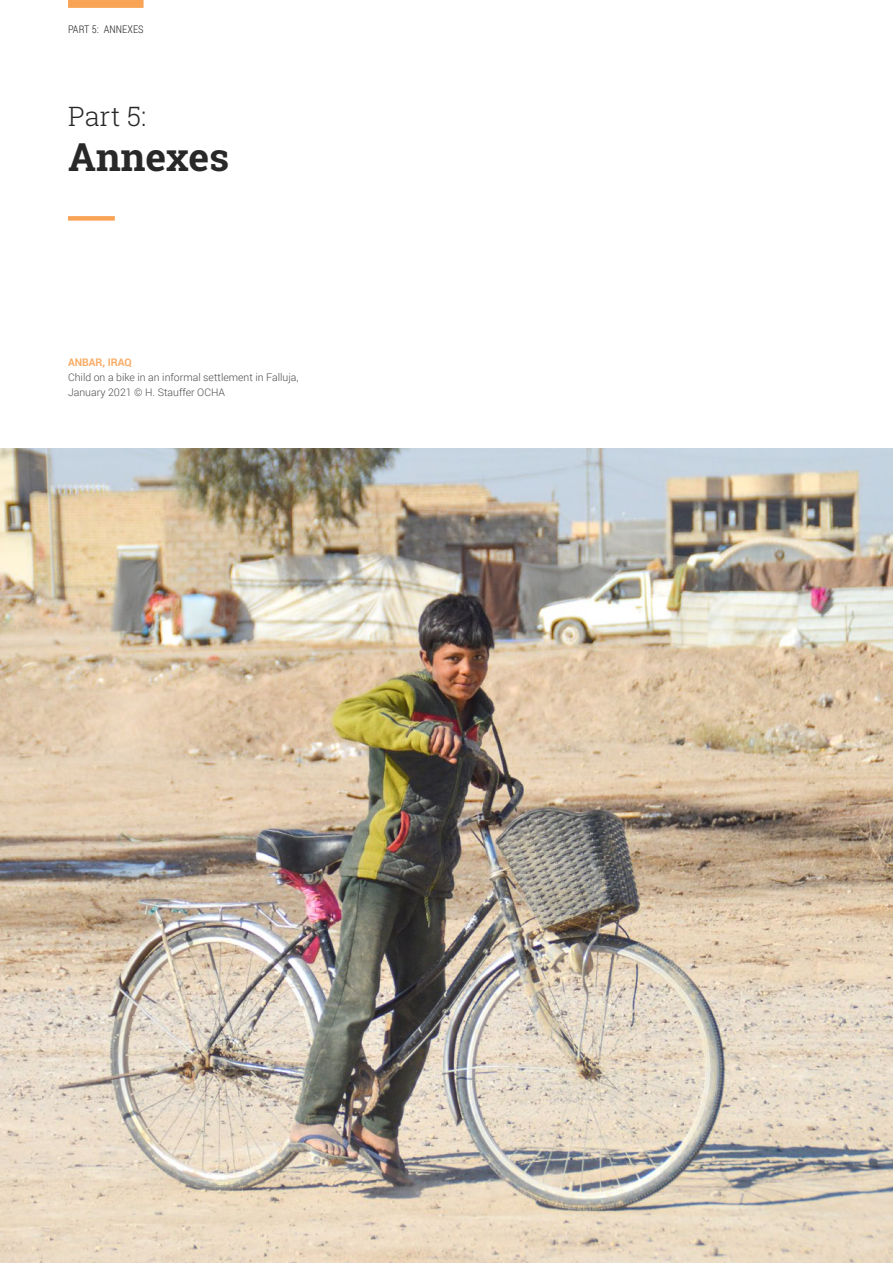
<style>
.page{position:relative;width:893px;height:1263px;background:#fff}
.page>*{position:absolute;margin:0;border:0;box-sizing:border-box;transform-origin:0 0}
.t1{font:700 39px "Roboto Slab";color:#292829}
.t2{font:300 27px "Roboto Slab";color:#292829}
.t3{font:300 10.5px/15px "Roboto";color:#4c4c4e}
.t4{font:300 10.5px "Roboto Condensed";letter-spacing:.01em;color:#292829}
.t5{font:700 10.5px "Roboto";color:#faac66}
</style>
<div class="page">
<div style="left:68px;top:0;width:76px;height:8px;background:#f9a356"></div>
<img style="left:0;top:449px;width:893px;height:814px">
<div style="left:68px;top:216px;width:47px;height:5px;background:#f9a356"></div>
<p class="t4" style="left:68px;top:22px;width:77px">PART 5: ANNEXES</p>
<h2 class="t2" style="left:68px;top:98px;width:80px">Part 5:</h2>
<h1 class="t1" style="left:68px;top:130px;width:163px">Annexes</h1>
<p class="t5" style="left:68px;top:355px;width:65px">ANBAR, IRAQ</p>
<p class="t3" style="left:68px;top:370px;width:232px">Child on a bike in an informal settlement in Falluja,<br>January 2021 © H. Stauffer OCHA</p>
</div>
